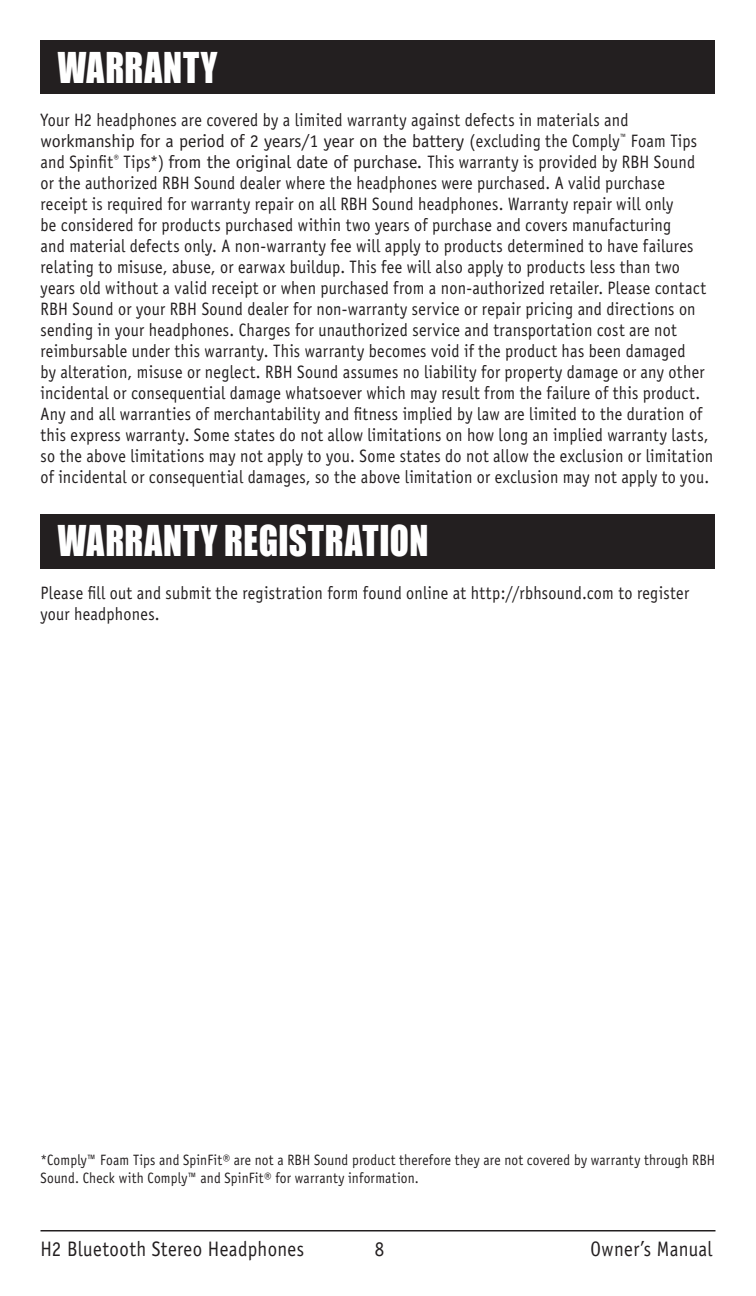
<style>
.page{position:relative;width:756px;height:1296px;background:#fff}
.page>*{position:absolute;margin:0;border:0;box-sizing:border-box;transform-origin:0 0}
.Main_Headings{font:39px "Impact";letter-spacing:.02em;color:#fff;scale:.9 1}
.Page_Numbering{font:21px "Officina Sans";letter-spacing:.02em;color:#231f20;scale:.9 1}
.Manual_Text{font:18px/21px "Officina Sans";letter-spacing:.015em;color:#231f20;scale:.9 1}
.Manual_Text-2{font:15px/18px "Officina Sans";letter-spacing:.015em;color:#231f20;scale:.9 1}
</style>
<div class="page">
<hr style="left:40px;top:1230px;width:676px;height:2px;background:#231f20">
<div style="left:40px;top:40px;width:676px;height:54px;background:#231f20"></div>
<div style="left:40px;top:514px;width:676px;height:54px;background:#231f20"></div>
<p class="Main_Headings" style="left:58px;top:37px;width:179px">WARRANTY</p>
<p class="Manual_Text" style="left:40px;top:109px;width:749px">Your H2 headphones are covered by a limited warranty against defects in materials and workmanship for a period of 2 years/1 year on the battery (excluding the Comply<sup>™</sup> Foam Tips and Spinfit<sup>®</sup> Tips*) from the original date of purchase. This warranty is provided by RBH Sound<br>or the authorized RBH Sound dealer where the headphones were purchased. A valid purchase receipt is required for warranty repair on all RBH Sound headphones. Warranty repair will only<br>be considered for products purchased within two years of purchase and covers manufacturing<br>and material defects only. A non-warranty fee will apply to products determined to have failures relating to misuse, abuse, or earwax buildup. This fee will also apply to products less than two years old without a valid receipt or when purchased from a non-authorized retailer. Please contact RBH Sound or your RBH Sound dealer for non-warranty service or repair pricing and directions on sending in your headphones. Charges for unauthorized service and transportation cost are not reimbursable under this warranty. This warranty becomes void if the product has been damaged<br>by alteration, misuse or neglect. RBH Sound assumes no liability for property damage or any other incidental or consequential damage whatsoever which may result from the failure of this product.<br>Any and all warranties of merchantability and fitness implied by law are limited to the duration of this express warranty. Some states do not allow limitations on how long an implied warranty lasts, so the above limitations may not apply to you. Some states do not allow the exclusion or limitation of incidental or consequential damages, so the above limitation or exclusion may not apply to you.</p>
<p class="Main_Headings" style="left:58px;top:511px;width:413px">WARRANTY REGISTRATION</p>
<p class="Manual_Text" style="left:40px;top:583px;width:722px">Please fill out and submit the registration form found online at http://rbhsound.com to register your headphones.</p>
<p class="Manual_Text-2" style="left:40px;top:1151px;width:751px">*Comply™ Foam Tips and SpinFit® are not a RBH Sound product therefore they are not covered by warranty through RBH<br>Sound. Check with Comply™ and SpinFit® for warranty information.</p>
<p class="Page_Numbering" style="left:40px;top:1236px;width:295px">H2 Bluetooth Stereo Headphones</p>
<p class="Page_Numbering" style="left:375px;top:1236px;width:12px">8</p>
<p class="Page_Numbering" style="left:591px;top:1236px;width:137px">Owner’s Manual</p>
</div>
